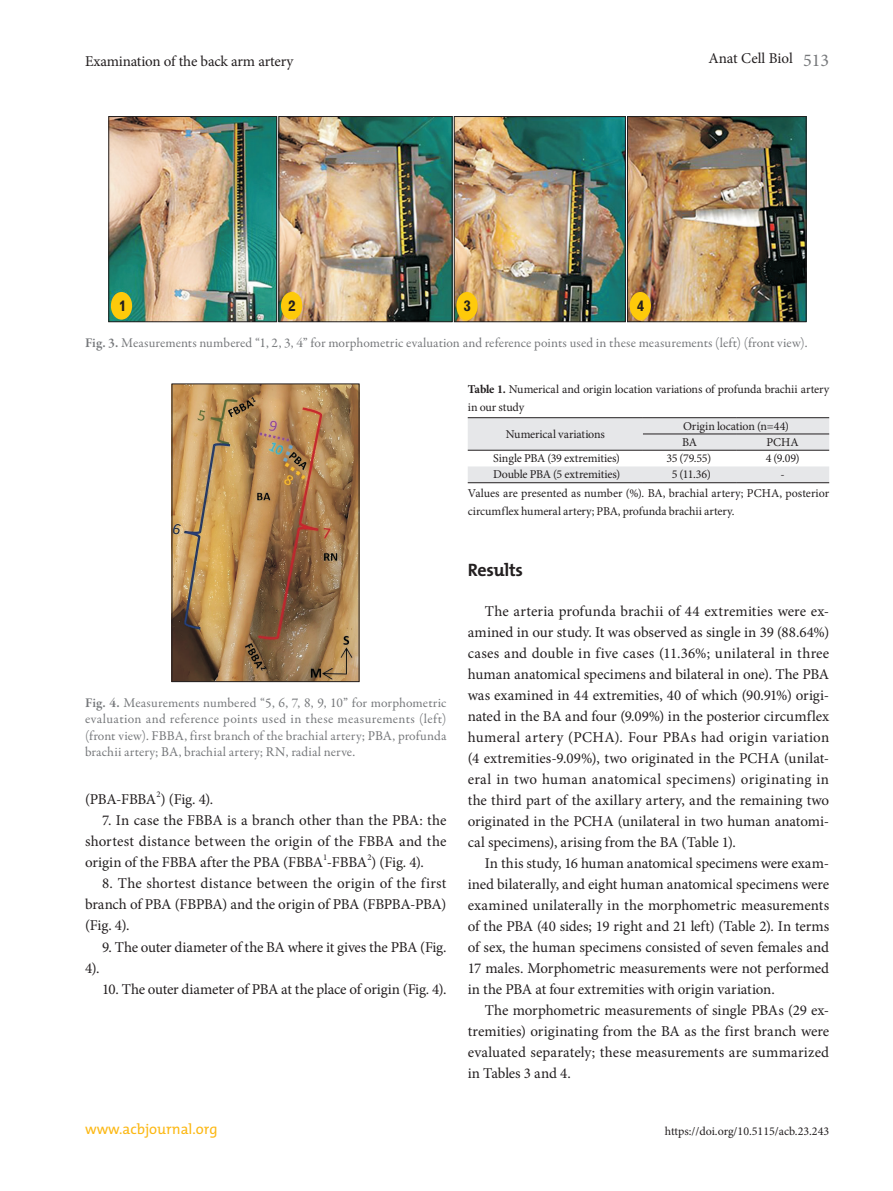
<style>
.page{position:relative;width:893px;height:1191px;background:#fff}
.page>*{position:absolute;margin:0;border:0;box-sizing:border-box;transform-origin:0 0}
.t1{font:700 18px "The Mix";letter-spacing:-.02em;color:#231f20}
.t2{font:15px/21px "Minion Pro";letter-spacing:-.005em;color:#231f20;text-align:justify}
.t3{font:15px "Gothic 720 BT Bold B Bold";color:#231f20}
.t4{font:14.7px "The Mix";color:#fcb814}
.t5{font:13.5px/16.2px "Garamond Premr Pro";letter-spacing:.005em;color:#76787b;text-align:justify}
.t6{font:12px/18.5px "Minion Pro";letter-spacing:-.005em;color:#231f20}
.t7{font:8.7px "Minion Pro";color:#231f20}
.s1{font-size:18px;color:#76787b}
.s2{font-weight:600}
.s3{font-weight:700}
</style>
<div class="page">
<img style="left:108px;top:116px;width:699px;height:206px">
<div style="left:111px;top:292px;width:21px;height:28px;background:#feca0a;border-radius:50%"></div>
<div style="left:456px;top:292px;width:22px;height:28px;background:#feca0a;border-radius:50%"></div>
<div style="left:281px;top:292px;width:21px;height:28px;background:#feca0a;border-radius:50%"></div>
<div style="left:630px;top:292px;width:21px;height:28px;background:#feca0a;border-radius:50%"></div>
<img style="left:174px;top:385px;width:183px;height:295px">
<div style="left:172px;top:383px;width:187px;height:299px;border:1px solid #231f20"></div>
<svg style="left:468px;top:418px;width:361px;height:64px"></svg>
<hr style="left:643px;top:417px;width:93px;height:1px;background:#231f20">
<hr style="left:736px;top:417px;width:93px;height:1px;background:#231f20">
<hr style="left:643px;top:450px;width:93px;height:1px;background:#231f20">
<hr style="left:736px;top:450px;width:93px;height:1px;background:#231f20">
<hr style="left:468px;top:417px;width:175px;height:1px;background:#231f20">
<hr style="left:468px;top:450px;width:175px;height:1px;background:#231f20">
<hr style="left:468px;top:482px;width:175px;height:1px;background:#231f20">
<hr style="left:643px;top:482px;width:93px;height:1px;background:#231f20">
<hr style="left:736px;top:482px;width:93px;height:1px;background:#231f20">
<hr style="left:643px;top:433px;width:93px;height:1px;background:#231f20">
<hr style="left:736px;top:433px;width:93px;height:1px;background:#231f20">
<p class="t2" style="left:85px;top:50px;width:210px">Examination of the back arm artery</p>
<p class="t2" style="left:708px;top:48px;width:122px">Anat Cell Biol <span class="s1">513</span></p>
<p class="t3" style="left:119px;top:297px;width:9px">1</p>
<p class="t3" style="left:288px;top:297px;width:9px">2</p>
<p class="t3" style="left:464px;top:297px;width:9px">3</p>
<p class="t3" style="left:637px;top:297px;width:9px">4</p>
<p class="t5" style="left:85px;top:335px;width:724px"><span class="s2">Fig. 3.</span> Measurements numbered “1, 2, 3, 4” for morphometric evaluation and reference points used in these measurements (left) (front view).</p>
<p class="t6" style="left:468px;top:380px;width:363px;line-height:18px"><span class="s3">Table 1.</span> Numerical and origin location variations of profunda brachii artery in our study</p>
<p class="t6" style="left:506px;top:425px;width:101px">Numerical variations</p>
<p class="t6" style="left:682px;top:418px;width:109px;line-height:16.2px">Origin location (n=44)<br>BA</p>
<p class="t6" style="left:767px;top:433px;width:34px">PCHA</p>
<p class="t5" style="left:85px;top:695px;width:363px"><span class="s2">Fig. 4.</span> Measurements numbered “5, 6, 7, 8, 9, 10” for morphometric evaluation and reference points used in these measurements (left) (front view). FBBA, first branch of the brachial artery; PBA, profunda brachii artery; BA, brachial artery; RN, radial nerve.</p>
<p class="t7" style="left:157px;top:789px;width:6px">2</p>
<p class="t2" style="left:85px;top:810px;width:363px;text-indent:17px">7. In case the FBBA is a branch other than the PBA: the shortest distance between the origin of the FBBA and the origin of the FBBA after the PBA (FBBA -FBBA ) (Fig. 4).</p>
<p class="t2" style="left:85px;top:789px;width:130px">(PBA-FBBA ) (Fig. 4).</p>
<p class="t7" style="left:323px;top:852px;width:6px">1</p>
<p class="t7" style="left:367px;top:852px;width:6px">2</p>
<p class="t2" style="left:85px;top:873px;width:363px;text-indent:17px">8. The shortest distance between the origin of the first branch of PBA (FBPBA) and the origin of PBA (FBPBA-PBA) (Fig. 4).</p>
<p class="t2" style="left:102px;top:936px;width:346px">9. The outer diameter of the BA where it gives the PBA (Fig.</p>
<p class="t2" style="left:85px;top:957px;width:16px">4).</p>
<p class="t2" style="left:102px;top:978px;width:346px">10. The outer diameter of PBA at the place of origin (Fig. 4).</p>
<p class="t4" style="left:85px;top:1117px;width:134px">www.acbjournal.org</p>
<p class="t6" style="left:493px;top:449px;width:128px">Single PBA (39 extremities)</p>
<p class="t6" style="left:666px;top:449px;width:46px">35 (79.55)</p>
<p class="t6" style="left:766px;top:449px;width:35px">4 (9.09)</p>
<p class="t6" style="left:493px;top:465px;width:129px">Double PBA (5 extremities)</p>
<p class="t6" style="left:672px;top:465px;width:41px">5 (11.36)</p>
<p class="t6" style="left:468px;top:465px;width:363px;text-indent:313px">-<br>Values are presented as number (%). BA, brachial artery; PCHA, posterior circumflex humeral artery; PBA, profunda brachii artery.</p>
<p class="t1" style="left:468px;top:555px;width:57px">Results</p>
<p class="t2" style="left:468px;top:600px;width:363px;text-indent:17px">The arteria profunda brachii of 44 extremities were ex&shy;amined in our study. It was observed as single in 39 (88.64%) cases and double in five cases (11.36%; unilateral in three human anatomical specimens and bilateral in one). The PBA was examined in 44 extremities, 40 of which (90.91%) origi&shy;nated in the BA and four (9.09%) in the posterior circumflex humeral artery (PCHA). Four PBAs had origin variation (4 extremities-9.09%), two originated in the PCHA (unilat&shy;eral in two human anatomical specimens) originating in the third part of the axillary artery, and the remaining two originated in the PCHA (unilateral in two human anatomi&shy;cal specimens), arising from the BA (Table 1).</p>
<p class="t2" style="left:468px;top:852px;width:363px;text-indent:17px">In this study, 16 human anatomical specimens were exam&shy;ined bilaterally, and eight human anatomical specimens were examined unilaterally in the morphometric measurements of the PBA (40 sides; 19 right and 21 left) (Table 2). In terms of sex, the human specimens consisted of seven females and 17 males. Morphometric measurements were not performed in the PBA at four extremities with origin variation.</p>
<p class="t2" style="left:468px;top:999px;width:363px;text-indent:17px">The morphometric measurements of single PBAs (29 ex&shy;tremities) originating from the BA as the first branch were evaluated separately; these measurements are summarized in Tables 3 and 4.</p>
<p class="t6" style="left:665px;top:1121px;width:166px">https://doi.org/10.5115/acb.23.243</p>
</div>
